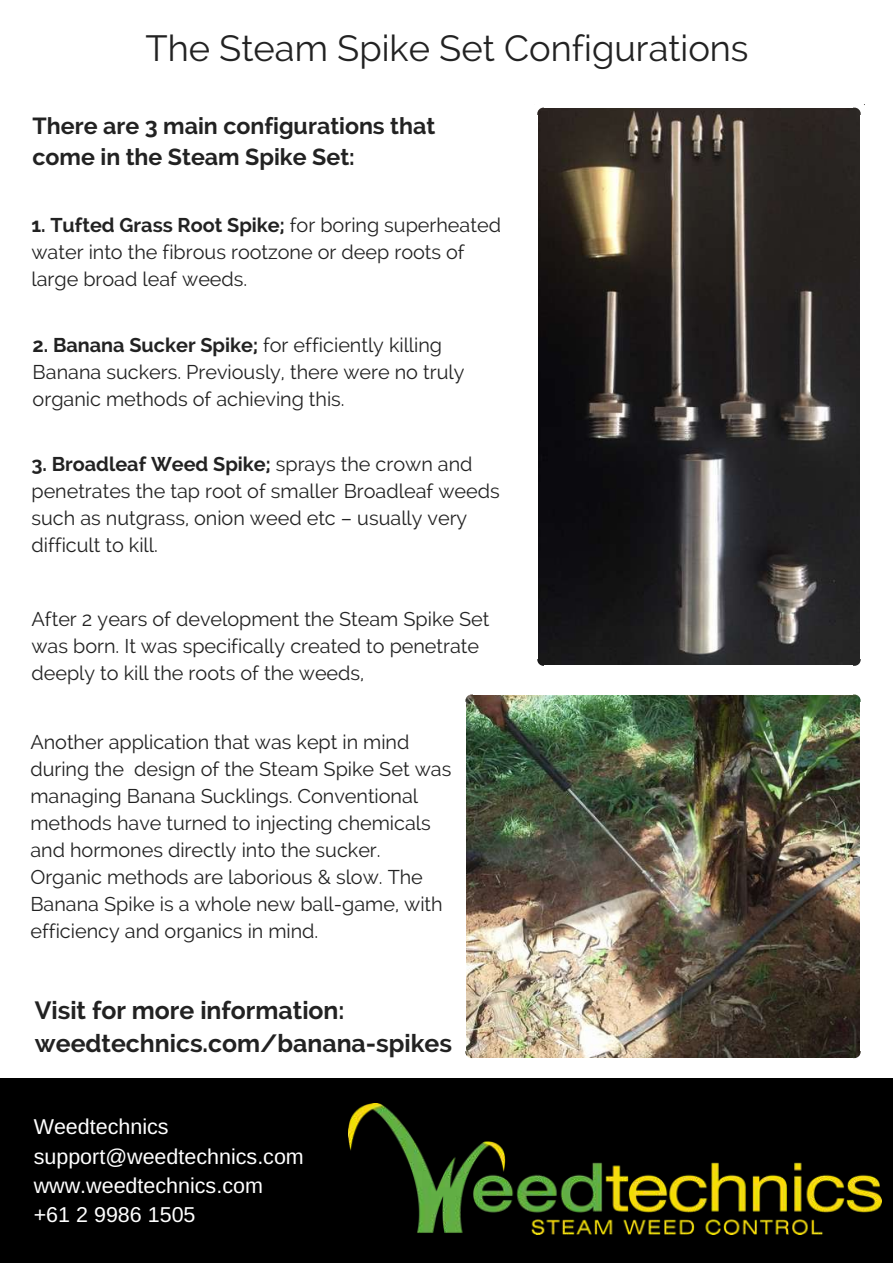
<style>
.page{position:relative;width:893px;height:1263px;background:#fff}
.page>*{position:absolute;margin:0;border:0;box-sizing:border-box;transform-origin:0 0}
.t1{font:36.3px "Raleway";color:#222}
.t2{font:700 24.75px/33.8px "Raleway";color:#222}
.t3{font:700 23.1px/31.5px "Raleway";color:#222}
.t4{font:21.45px/29.2px "Arimo";color:#fff}
.t5{font:19.8px/27px "Raleway";color:#222}
.s1{font-weight:700}
</style>
<div class="page">
<img style="left:538px;top:108px;width:322px;height:557px">
<svg style="left:852px;top:104px;width:13px;height:12px"></svg>
<svg style="left:537px;top:107px;width:8px;height:9px"></svg>
<div style="left:860px;top:115px;width:8px;height:543px;background:#fff"></div>
<svg style="left:852px;top:658px;width:9px;height:8px"></svg>
<svg style="left:537px;top:658px;width:8px;height:8px"></svg>
<img style="left:466px;top:695px;width:394px;height:363px">
<svg style="left:852px;top:694px;width:9px;height:9px"></svg>
<svg style="left:465px;top:694px;width:8px;height:9px"></svg>
<div style="left:860px;top:702px;width:8px;height:348px;background:#fff"></div>
<svg style="left:852px;top:1050px;width:9px;height:9px"></svg>
<div style="left:473px;top:1058px;width:380px;height:7px;background:#fff"></div>
<svg style="left:465px;top:1050px;width:8px;height:9px"></svg>
<div style="left:0;top:1078px;width:892px;height:184px;background:#000"></div>
<img style="left:348px;top:1104px;width:533px;height:130px">
<h1 class="t1" style="left:145px;top:27px;width:604px">The Steam Spike Set Configurations</h1>
<p class="t3" style="left:33px;top:110px;width:404px">There are 3 main configurations that come in the Steam Spike Set:</p>
<p class="t5" style="left:31px;top:211px;width:471px"><span class="s1">1. Tufted Grass Root Spike;</span> for boring superheated water into the fibrous rootzone or deep roots of large broad leaf weeds.</p>
<p class="t5" style="left:33px;top:331px;width:433px"><span class="s1">2. Banana Sucker Spike;</span> for efficiently killing<br>Banana suckers. Previously, there were no truly organic methods of achieving this.</p>
<p class="t5" style="left:31px;top:450px;width:470px"><span class="s1">3. Broadleaf Weed Spike;</span> sprays the crown and penetrates the tap root of smaller Broadleaf weeds such as nutgrass, onion weed etc – usually very difficult to kill.</p>
<p class="t5" style="left:31px;top:606px;width:459px">After 2 years of development the Steam Spike Set was born. It was specifically created to penetrate deeply to kill the roots of the weeds,</p>
<p class="t5" style="left:30px;top:728px;width:422px">Another application that was kept in mind during the design of the Steam Spike Set was managing Banana Sucklings. Conventional methods have turned to injecting chemicals and hormones directly into the sucker.<br>Organic methods are laborious &amp; slow. The Banana Spike is a whole new ball-game, with efficiency and organics in mind.</p>
<p class="t2" style="left:35px;top:993px;width:418px">Visit for more information: weedtechnics.com/banana-spikes</p>
<p class="t4" style="left:34px;top:1112px;width:271px">Weedtechnics support@weedtechnics.com www.weedtechnics.com +61 2 9986 1505</p>
</div>
